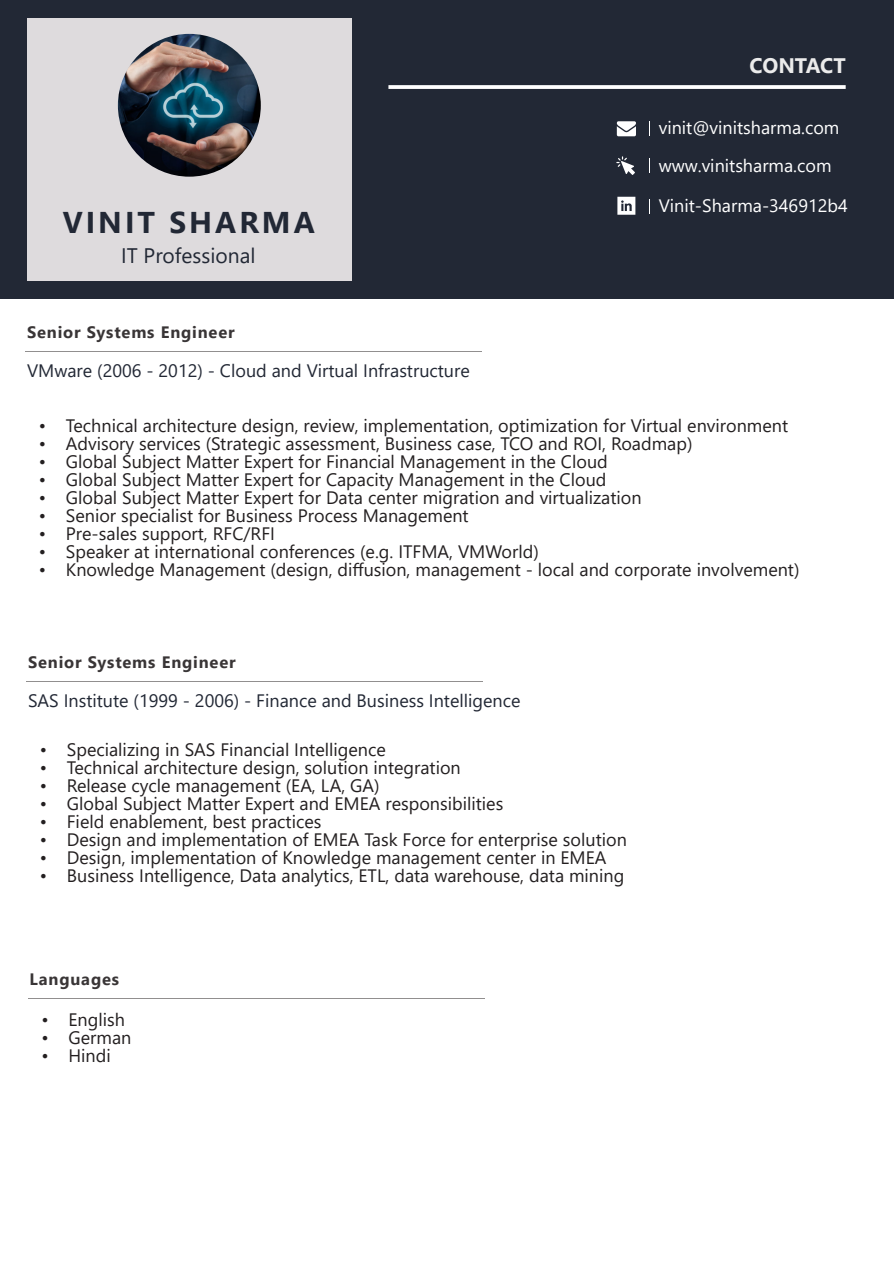
<style>
.page{position:relative;width:894px;height:1263px;background:#fff}
.page>*{position:absolute;margin:0;border:0;box-sizing:border-box;transform-origin:0 0}
.t1{font:700 30px "Segoe UI";letter-spacing:.1em;color:#222835}
.t2{font:21px "Segoe UI";color:#222835}
.t3{font:700 21px "Segoe UI";letter-spacing:-.005em;color:#ebebeb}
.t4{font:18px "Segoe UI";color:#231f20}
.t5{font:18px "Segoe UI";color:#222835}
.t6{font:18px "Segoe UI";color:#fff}
.t7{font:700 16.5px "Segoe UI";letter-spacing:.05em;color:#393536}
</style>
<div class="page">
<div style="left:0;top:0;width:893px;height:299px;background:#222835"></div>
<div style="left:27px;top:18px;width:325px;height:263px;background:#dedbdd"></div>
<img style="left:118px;top:34px;width:143px;height:143px;border-radius:50%">
<svg style="left:388px;top:85px;width:457px;height:4px;background:#f3f4f4"></svg>
<svg style="left:616px;top:121px;width:19px;height:15px"></svg>
<svg style="left:616px;top:156px;width:18px;height:19px"></svg>
<svg style="left:617px;top:197px;width:18px;height:18px"></svg>
<hr style="left:26px;top:351px;width:456px;height:1px;background:#918f8f">
<hr style="left:27px;top:681px;width:455px;height:1px;background:#918f8f">
<hr style="left:28px;top:998px;width:456px;height:1px;background:#918f8f">
<p class="t3" style="left:749px;top:57px;width:98px">CONTACT</p>
<p class="t6" style="left:658px;top:121px;width:182px">vinit@vinitsharma.com</p>
<p class="t1" style="left:63px;top:211px;width:253px">VINIT SHARMA</p>
<p class="t2" style="left:121px;top:247px;width:136px">IT Professional</p>
<p class="t7" style="left:27px;top:326px;width:209px">Senior Systems Engineer</p>
<p class="t5" style="left:27px;top:364px;width:444px">VMware (2006 - 2012) - Cloud and Virtual Infrastructure</p>
<p class="t6" style="left:658px;top:159px;width:174px">www.vinitsharma.com</p>
<p class="t6" style="left:658px;top:199px;width:190px">Vinit-Sharma-346912b4</p>
<p class="t4" style="left:39px;top:419px;width:750px">• Technical architecture design, review, implementation, optimization for Virtual environment</p>
<p class="t4" style="left:39px;top:437px;width:654px">• Advisory services (Strategic assessment, Business case, TCO and ROI, Roadmap)</p>
<p class="t4" style="left:39px;top:455px;width:570px">• Global Subject Matter Expert for Financial Management in the Cloud</p>
<p class="t4" style="left:39px;top:473px;width:569px">• Global Subject Matter Expert for Capacity Management in the Cloud</p>
<p class="t4" style="left:39px;top:491px;width:604px">• Global Subject Matter Expert for Data center migration and virtualization</p>
<p class="t4" style="left:39px;top:509px;width:431px">• Senior specialist for Business Process Management</p>
<p class="t4" style="left:39px;top:527px;width:237px">• Pre-sales support, RFC/RFI</p>
<p class="t4" style="left:39px;top:545px;width:501px">• Speaker at international conferences (e.g. ITFMA, VMWorld)</p>
<p class="t4" style="left:39px;top:563px;width:761px">• Knowledge Management (design, diffusion, management - local and corporate involvement)</p>
<p class="t7" style="left:28px;top:656px;width:209px">Senior Systems Engineer</p>
<p class="t5" style="left:28px;top:694px;width:494px">SAS Institute (1999 - 2006) - Finance and Business Intelligence</p>
<p class="t4" style="left:40px;top:743px;width:347px">• Specializing in SAS Financial Intelligence</p>
<p class="t4" style="left:40px;top:761px;width:422px">• Technical architecture design, solution integration</p>
<p class="t4" style="left:40px;top:779px;width:341px">• Release cycle management (EA, LA, GA)</p>
<p class="t4" style="left:40px;top:797px;width:465px">• Global Subject Matter Expert and EMEA responsibilities</p>
<p class="t4" style="left:40px;top:815px;width:283px">• Field enablement, best practices</p>
<p class="t4" style="left:40px;top:833px;width:588px">• Design and implementation of EMEA Task Force for enterprise solution</p>
<p class="t4" style="left:40px;top:851px;width:568px">• Design, implementation of Knowledge management center in EMEA</p>
<p class="t4" style="left:40px;top:869px;width:585px">• Business Intelligence, Data analytics, ETL, data warehouse, data mining</p>
<p class="t7" style="left:30px;top:973px;width:91px">Languages</p>
<p class="t4" style="left:41px;top:1013px;width:85px">• English</p>
<p class="t4" style="left:41px;top:1031px;width:91px">• German</p>
<p class="t4" style="left:41px;top:1049px;width:71px">• Hindi</p>
</div>
